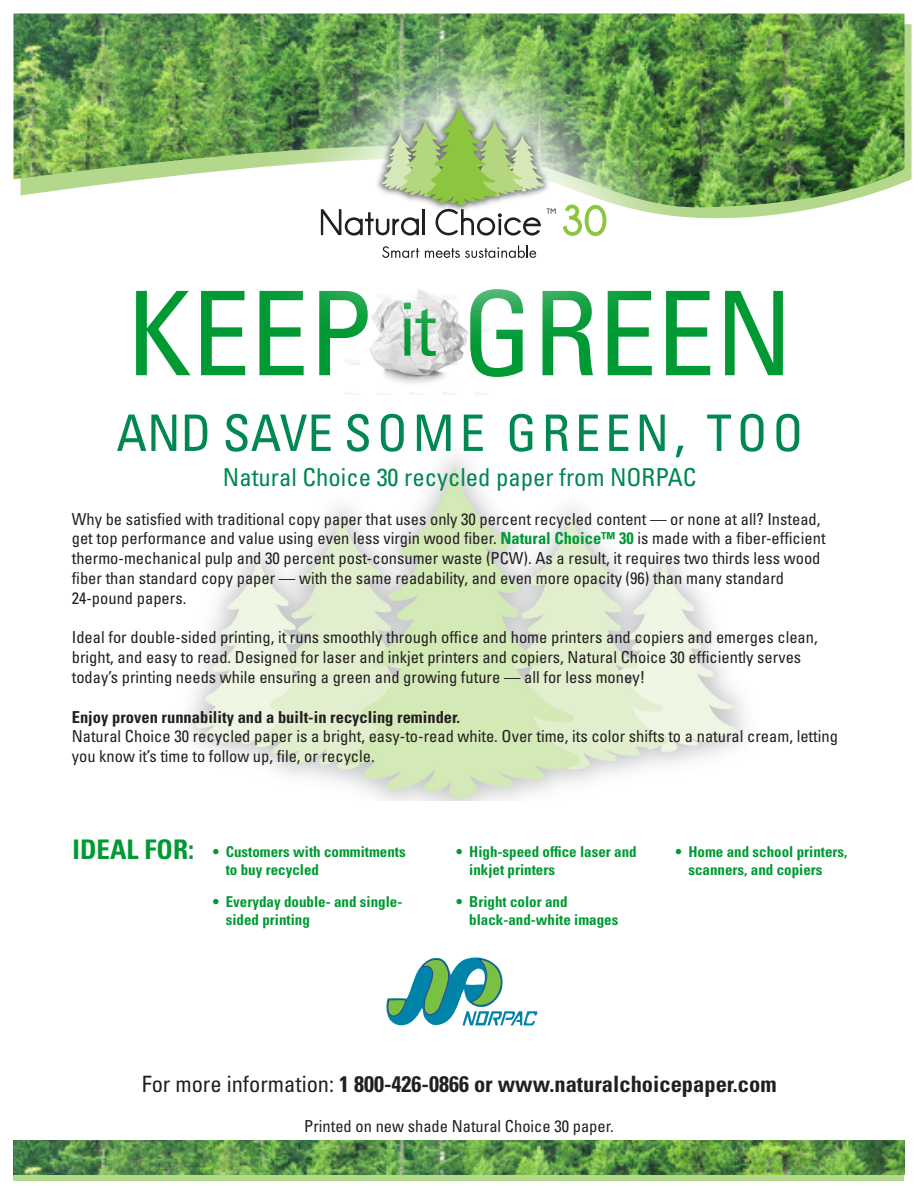
<style>
.page{position:relative;width:918px;height:1188px;background:#fff}
.page>*{position:absolute;margin:0;border:0;box-sizing:border-box;transform-origin:0 0}
.t1{font:condensed 116.85px "Univers";color:#093}
.t2{font:condensed 50.4px "Univers";letter-spacing:.1em;color:#008752}
.t3{font:700 condensed 27px "Univers";color:#093}
.t4{font:condensed 24.75px "Univers";color:#008752}
.t5{font:700 condensed 22.5px "Univers";color:#231f20}
.t6{font:condensed 16.5px/19.8px "Univers";color:#231f20}
.t7{font:700 condensed 16.5px "Univers";color:#231f20}
.t8{font:700 condensed 15px/18px "Univers";color:#093}
.s1{font-weight:700;color:#093}
.s2{font-weight:400}
</style>
<div class="page">
<img style="left:187px;top:394px;width:559px;height:406px">
<div style="left:14px;top:1161px;width:890px;height:19px;background:linear-gradient(to right,#b3d78b,#b3d78b)"></div>
<svg style="left:700px;top:24px;width:212px;height:195px"></svg>
<svg style="left:386px;top:957px;width:151px;height:69px"></svg>
<img style="left:14px;top:14px;width:890px;height:196px">
<img style="left:14px;top:1140px;width:890px;height:34px">
<img style="left:345px;top:353px;width:145px;height:41px">
<img style="left:227px;top:13px;width:473px;height:340px">
<img style="left:353px;top:90px;width:220px;height:15px">
<img style="left:321px;top:105px;width:288px;height:153px">
<p class="t1" style="left:127px;top:260px;width:668px">KEEP <sup>it</sup> GREEN</p>
<p class="t2" style="left:116px;top:401px;width:689px">AND SAVE SOME GREEN, TOO</p>
<p class="t4" style="left:223px;top:462px;width:475px">Natural Choice 30 recycled paper from NORPAC</p>
<p class="t6" style="left:72px;top:509px;width:755px">Why be satisfied with traditional copy paper that uses only 30 percent recycled content — or none at all? Instead, get top performance and value using even less virgin wood fiber. <span class="s1">Natural Choice™ 30</span> is made with a fiber-efficient thermo-mechanical pulp and 30 percent post-consumer waste (PCW). As a result, it requires two thirds less wood fiber than standard copy paper — with the same readability, and even more opacity (96) than many standard 24-pound papers.</p>
<p class="t6" style="left:72px;top:627px;width:747px">Ideal for double-sided printing, it runs smoothly through office and home printers and copiers and emerges clean, bright, and easy to read. Designed for laser and inkjet printers and copiers, Natural Choice 30 efficiently serves today’s printing needs while ensuring a green and growing future — all for less money!</p>
<p class="t7" style="left:72px;top:707px;width:390px">Enjoy proven runnability and a built-in recycling reminder.</p>
<p class="t6" style="left:72px;top:726px;width:768px">Natural Choice 30 recycled paper is a bright, easy-to-read white. Over time, its color shifts to a natural cream, letting you know it’s time to follow up, file, or recycle.</p>
<p class="t3" style="left:73px;top:833px;width:123px">IDEAL FOR:</p>
<p class="t8" style="left:469px;top:843px;width:169px;text-indent:-13px">• High-speed office laser and inkjet printers</p>
<p class="t8" style="left:469px;top:892px;width:151px;text-indent:-13px">• Bright color and black-and-white images</p>
<p class="t8" style="left:226px;top:843px;width:181px;text-indent:-13px">• Customers with commitments to buy recycled</p>
<p class="t8" style="left:226px;top:892px;width:178px;text-indent:-13px">• Everyday double- and single&shy;sided printing</p>
<p class="t8" style="left:688px;top:843px;width:161px;text-indent:-13px">• Home and school printers, scanners, and copiers</p>
<p class="t5" style="left:142px;top:1070px;width:636px"><span class="s2">For more information:</span> 1 800-426-0866 or www.naturalchoicepaper.com</p>
<p class="t6" style="left:304px;top:1116px;width:311px">Printed on new shade Natural Choice 30 paper.</p>
</div>
